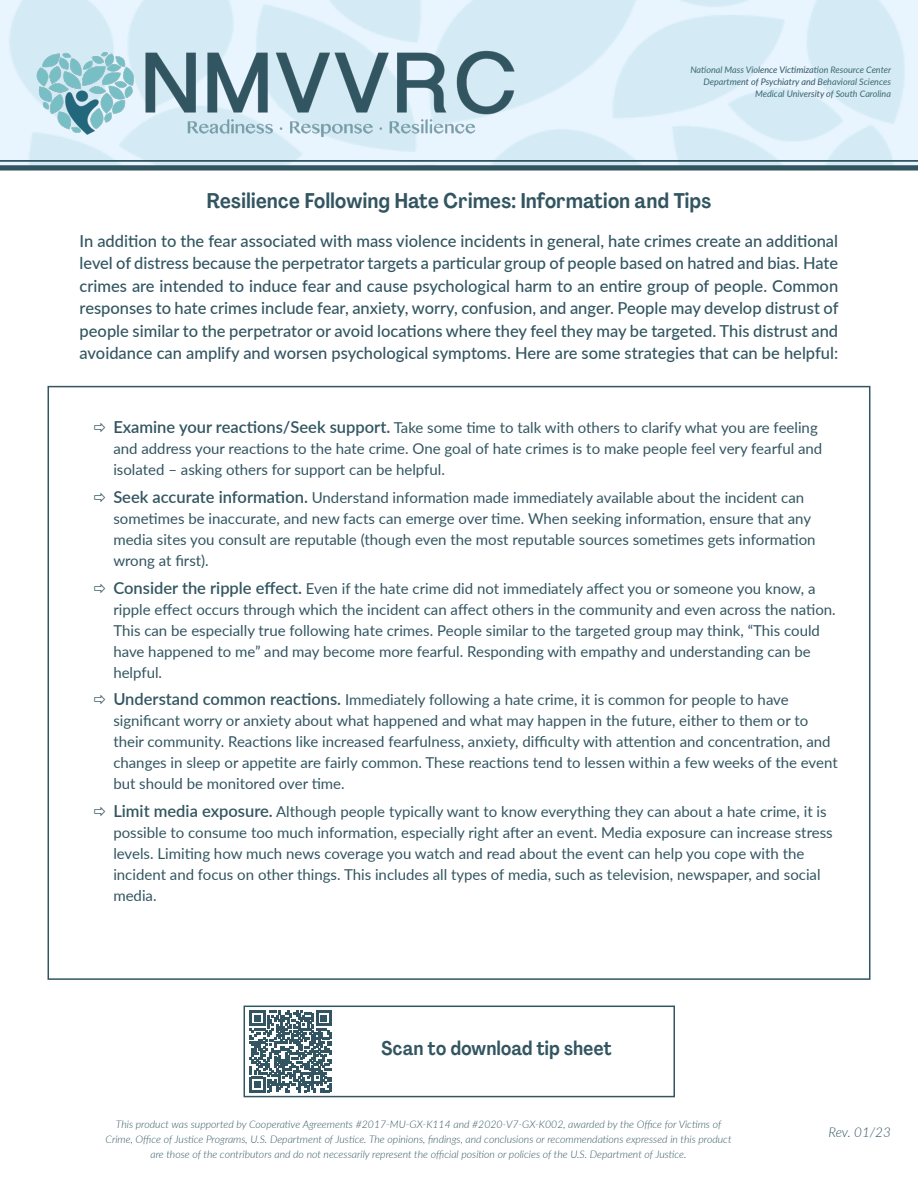
<style>
.page{position:relative;width:918px;height:1188px;background:#fff}
.page>*{position:absolute;margin:0;border:0;box-sizing:border-box;transform-origin:0 0}
.Tip_Sheet_Title{font:700 21px "Agrandir Text";letter-spacing:-.01em;color:#325561;scale:.96 1}
.Sections{font:700 19.5px "Agrandir Text";letter-spacing:-.01em;color:#325561;scale:.95 1}
.Tip_Sheet_Body_Copy{font:500 16.5px/22.5px "Lato";color:#325561;text-align:justify}
.t1{font:15px/21px "Lato";color:#325561}
.Tip_Sheet_Body_Copy-2{font:italic 300 13.5px "Lato";letter-spacing:-.005em;color:#325561}
.Tip_Sheet_Body_Copy-3{font:italic 300 10.5px/15px "Lato";color:#325561;text-align:center}
.t2{font:italic 9px "Lato";color:#325561}
.s1{font-weight:600;font-size:16.5px}
</style>
<div class="page">
<hr style="left:0;top:160px;width:918px;height:2px;background:#325561">
<div style="left:0;top:165px;width:918px;height:6px;background:#325561"></div>
<img style="left:27px;top:27px;width:501px;height:120px">
<svg style="left:250px;top:1011px;width:81px;height:81px"></svg>
<div style="left:244px;top:1006px;width:431px;height:91px;border:2px solid #325561"></div>
<p class="t2" style="left:690px;top:64px;width:202px">National Mass Violence Victimization Resource Center</p>
<p class="t2" style="left:704px;top:76px;width:189px">Department of Psychiatry and Behavioral Sciences</p>
<p class="t2" style="left:755px;top:88px;width:137px">Medical University of South Carolina</p>
<p class="Tip_Sheet_Title" style="left:206px;top:188px;width:528px">Resilience Following Hate Crimes: Information and Tips</p>
<p class="Tip_Sheet_Body_Copy" style="left:80px;top:229px;width:760px">In addition to the fear associated with mass violence incidents in general, hate crimes create an additional level of distress because the perpetrator targets a particular group of people based on hatred and bias. Hate crimes are intended to induce fear and cause psychological harm to an entire group of people. Common responses to hate crimes include fear, anxiety, worry, confusion, and anger. People may develop distrust of people similar to the perpetrator or avoid locations where they feel they may be targeted. This distrust and avoidance can amplify and worsen psychological symptoms. Here are some strategies that can be helpful:</p>
<p class="t1" style="left:113px;top:416px;width:710px"><span class="s1">Examine your reactions/Seek support.</span> Take some time to talk with others to clarify what you are feeling and address your reactions to the hate crime. One goal of hate crimes is to make people feel very fearful and isolated – asking others for support can be helpful.</p>
<p class="t1" style="left:113px;top:486px;width:704px"><span class="s1">Seek accurate information.</span> Understand information made immediately available about the incident can sometimes be inaccurate, and new facts can emerge over time. When seeking information, ensure that any media sites you consult are reputable (though even the most reputable sources sometimes gets information wrong at first).</p>
<p class="t1" style="left:113px;top:577px;width:724px"><span class="s1">Consider the ripple effect.</span> Even if the hate crime did not immediately affect you or someone you know, a ripple effect occurs through which the incident can affect others in the community and even across the nation.<br>This can be especially true following hate crimes. People similar to the targeted group may think, “This could have happened to me” and may become more fearful. Responding with empathy and understanding can be helpful.</p>
<p class="t1" style="left:113px;top:689px;width:726px"><span class="s1">Understand common reactions.</span> Immediately following a hate crime, it is common for people to have significant worry or anxiety about what happened and what may happen in the future, either to them or to their community. Reactions like increased fearfulness, anxiety, difficulty with attention and concentration, and changes in sleep or appetite are fairly common. These reactions tend to lessen within a few weeks of the event but should be monitored over time.</p>
<p class="t1" style="left:113px;top:800px;width:721px"><span class="s1">Limit media exposure.</span> Although people typically want to know everything they can about a hate crime, it is possible to consume too much information, especially right after an event. Media exposure can increase stress levels. Limiting how much news coverage you watch and read about the event can help you cope with the incident and focus on other things. This includes all types of media, such as television, newspaper, and social media.</p>
<p class="Sections" style="left:381px;top:1036px;width:245px">Scan to download tip sheet</p>
<p class="Tip_Sheet_Body_Copy-3" style="left:105px;top:1117px;width:628px">This product was supported by Cooperative Agreements #2017-MU-GX-K114 and #2020-V7-GX-K002, awarded by the Office for Victims of<br>Crime, Office of Justice Programs, U.S. Department of Justice. The opinions, findings, and conclusions or recommendations expressed in this product are those of the contributors and do not necessarily represent the official position or policies of the U.S. Department of Justice.</p>
<p class="Tip_Sheet_Body_Copy-2" style="left:829px;top:1123px;width:64px">Rev. 01/23</p>
</div>
